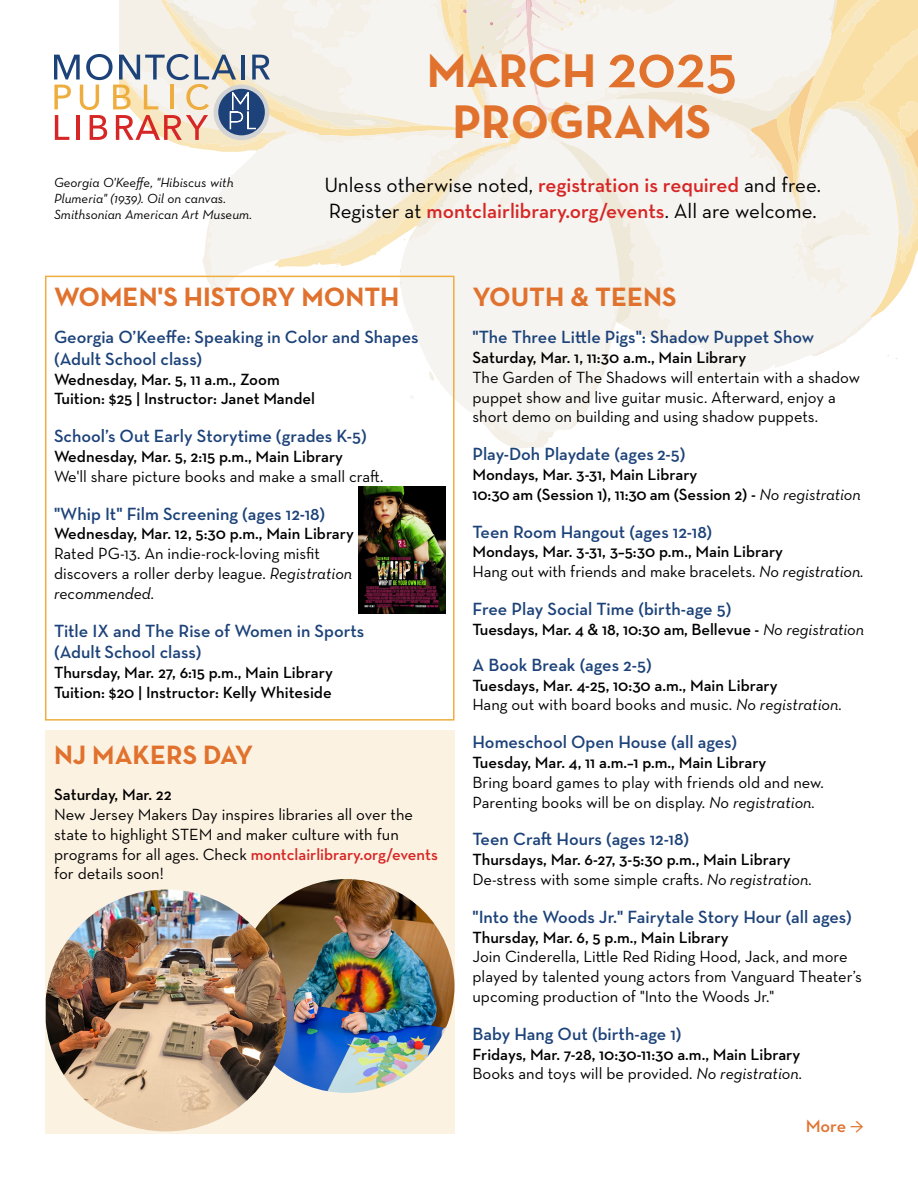
<style>
.page{position:relative;width:918px;height:1188px;background:#fff}
.page>*{position:absolute;margin:0;border:0;box-sizing:border-box;transform-origin:0 0}
.t1{font:700 48px/51px "Neutraface Text";color:#e0722e;text-align:center}
.t2{font:700 27px "Neutraface Text";color:#e0722e}
.t3{font:21px/25.2px "Neutraface Text";color:#000}
.t4{font:600 18px/21.6px "Neutraface Text";color:#1c4279}
.t5{font:600 18px "Neutraface Text";color:#e0722e}
.t6{font:600 16.5px/19.8px "Neutraface Text";color:#000}
.t7{font:16.5px/19.8px "Neutraface Text";color:#000}
.t8{font:italic 13.5px/16.2px "Neutraface Text";color:#000}
.s1{font-weight:600;font-size:63px}
.s2{font-weight:600;color:#d62625}
.s3{font-style:italic}
.s4{font-weight:400;font-style:italic}
.s5{font-weight:400}
.s6{font-family:"Minion Pro";font-weight:400;font-size:21px}
</style>
<div class="page">
<div style="left:45px;top:731px;width:410px;height:403px;background:#fcf2e2"></div>
<svg style="left:54px;top:0;width:864px;height:448px"></svg>
<img style="left:358px;top:486px;width:88px;height:128px">
<img style="left:287px;top:879px;width:167px;height:214px">
<img style="left:46px;top:890px;width:241px;height:241px">
<p class="t8" style="left:54px;top:174px;width:200px">Georgia O'Keeffe, "Hibiscus with<br>Plumeria" (1939). Oil on canvas.<br>Smithsonian American Art Museum.</p>
<h1 class="t1" style="left:427px;top:45px;width:312px">MARCH <span class="s1">2025<br></span>PROGRAMS</h1>
<p class="t3" style="left:324px;top:172px;width:498px">Unless otherwise noted, <span class="s2">registration is required</span> and free.<br>Register at <span class="s2">montclairlibrary.org/events</span>. All are welcome.</p>
<h2 class="t2" style="left:54px;top:279px;width:347px">WOMEN'S HISTORY MONTH</h2>
<p class="t4" style="left:54px;top:326px;width:366px">Georgia O’Keeffe: Speaking in Color and Shapes (Adult School class)</p>
<p class="t6" style="left:54px;top:369px;width:263px">Wednesday, Mar. 5, 11 a.m., Zoom<br>Tuition: $25 | Instructor: Janet Mandel</p>
<p class="t4" style="left:54px;top:425px;width:314px">School’s Out Early Storytime (grades K-5)</p>
<p class="t6" style="left:54px;top:446px;width:291px">Wednesday, Mar. 5, 2:15 p.m., Main Library</p>
<p class="t7" style="left:54px;top:466px;width:331px">We'll share picture books and make a small craft.</p>
<p class="t4" style="left:54px;top:502px;width:273px">"Whip It" Film Screening (ages 12-18)</p>
<p class="t6" style="left:54px;top:524px;width:301px">Wednesday, Mar. 12, 5:30 p.m., Main Library</p>
<p class="t7" style="left:54px;top:543px;width:300px">Rated PG-13. An indie-rock-loving misfit discovers a roller derby league. <span class="s3">Registration recommended.</span></p>
<p class="t4" style="left:54px;top:619px;width:312px">Title IX and The Rise of Women in Sports (Adult School class)</p>
<p class="t6" style="left:54px;top:662px;width:280px">Thursday, Mar. 27, 6:15 p.m., Main Library<br>Tuition: $20 | Instructor: Kelly Whiteside</p>
<h2 class="t2" style="left:54px;top:737px;width:201px">NJ MAKERS DAY</h2>
<p class="t6" style="left:54px;top:784px;width:119px">Saturday, Mar. 22</p>
<p class="t7" style="left:54px;top:804px;width:385px">New Jersey Makers Day inspires libraries all over the state to highlight STEM and maker culture with fun programs for all ages. Check <span class="s2">montclairlibrary.org/events </span>for details soon!</p>
<h2 class="t2" style="left:472px;top:279px;width:206px">YOUTH &amp; TEENS</h2>
<p class="t4" style="left:472px;top:326px;width:343px">"The Three Little Pigs": Shadow Puppet Show</p>
<p class="t6" style="left:472px;top:347px;width:275px">Saturday, Mar. 1, 11:30 a.m., Main Library</p>
<p class="t7" style="left:472px;top:367px;width:389px">The Garden of The Shadows will entertain with a shadow puppet show and live guitar music. Afterward, enjoy a short demo on building and using shadow puppets.</p>
<p class="t4" style="left:472px;top:443px;width:215px">Play-Doh Playdate (ages 2-5)</p>
<p class="t6" style="left:472px;top:464px;width:390px">Mondays, Mar. 3-31, Main Library<br>10:30 am (Session 1), 11:30 am (Session 2) - <span class="s4">No registration</span></p>
<p class="t4" style="left:472px;top:520px;width:241px">Teen Room Hangout (ages 12-18)</p>
<p class="t6" style="left:472px;top:542px;width:393px">Mondays, Mar. 3-31, 3–5:30 p.m., Main Library<br><span class="s5">Hang out with friends and make bracelets.</span> <span class="s4">No registration.</span></p>
<p class="t4" style="left:472px;top:598px;width:260px">Free Play Social Time (birth-age 5)</p>
<p class="t6" style="left:472px;top:619px;width:393px">Tuesdays, Mar. 4 &amp; 18, 10:30 am, Bellevue - <span class="s4">No registration</span></p>
<p class="t4" style="left:472px;top:654px;width:181px">A Book Break (ages 2-5)</p>
<p class="t6" style="left:472px;top:675px;width:371px">Tuesdays, Mar. 4-25, 10:30 a.m., Main Library<br><span class="s5">Hang out with board books and music.</span> <span class="s4">No registration.</span></p>
<p class="t4" style="left:472px;top:731px;width:266px">Homeschool Open House (all ages)</p>
<p class="t6" style="left:472px;top:752px;width:295px">Tuesday, Mar. 4, 11 a.m.–1 p.m., Main Library</p>
<p class="t7" style="left:472px;top:772px;width:353px">Bring board games to play with friends old and new.<br>Parenting books will be on display. <span class="s3">No registration.</span></p>
<p class="t4" style="left:472px;top:828px;width:218px">Teen Craft Hours (ages 12-18)</p>
<p class="t6" style="left:472px;top:850px;width:341px">Thursdays, Mar. 6-27, 3-5:30 p.m., Main Library<br><span class="s5">De-stress with some simple crafts.</span> <span class="s4">No registration.</span></p>
<p class="t4" style="left:472px;top:906px;width:381px">"Into the Woods Jr." Fairytale Story Hour (all ages)</p>
<p class="t6" style="left:472px;top:927px;width:258px">Thursday, Mar. 6, 5 p.m., Main Library</p>
<p class="t7" style="left:472px;top:947px;width:391px">Join Cinderella, Little Red Riding Hood, Jack, and more played by talented young actors from Vanguard Theater’s upcoming production of "Into the Woods Jr."</p>
<p class="t4" style="left:472px;top:1023px;width:211px">Baby Hang Out (birth-age 1)</p>
<p class="t6" style="left:472px;top:1044px;width:331px">Fridays, Mar. 7-28, 10:30-11:30 a.m., Main Library<br><span class="s5">Books and toys will be provided.</span> <span class="s4">No registration.</span></p>
<p class="t5" style="left:806px;top:1115px;width:60px">More <span class="s6">→</span></p>
</div>
